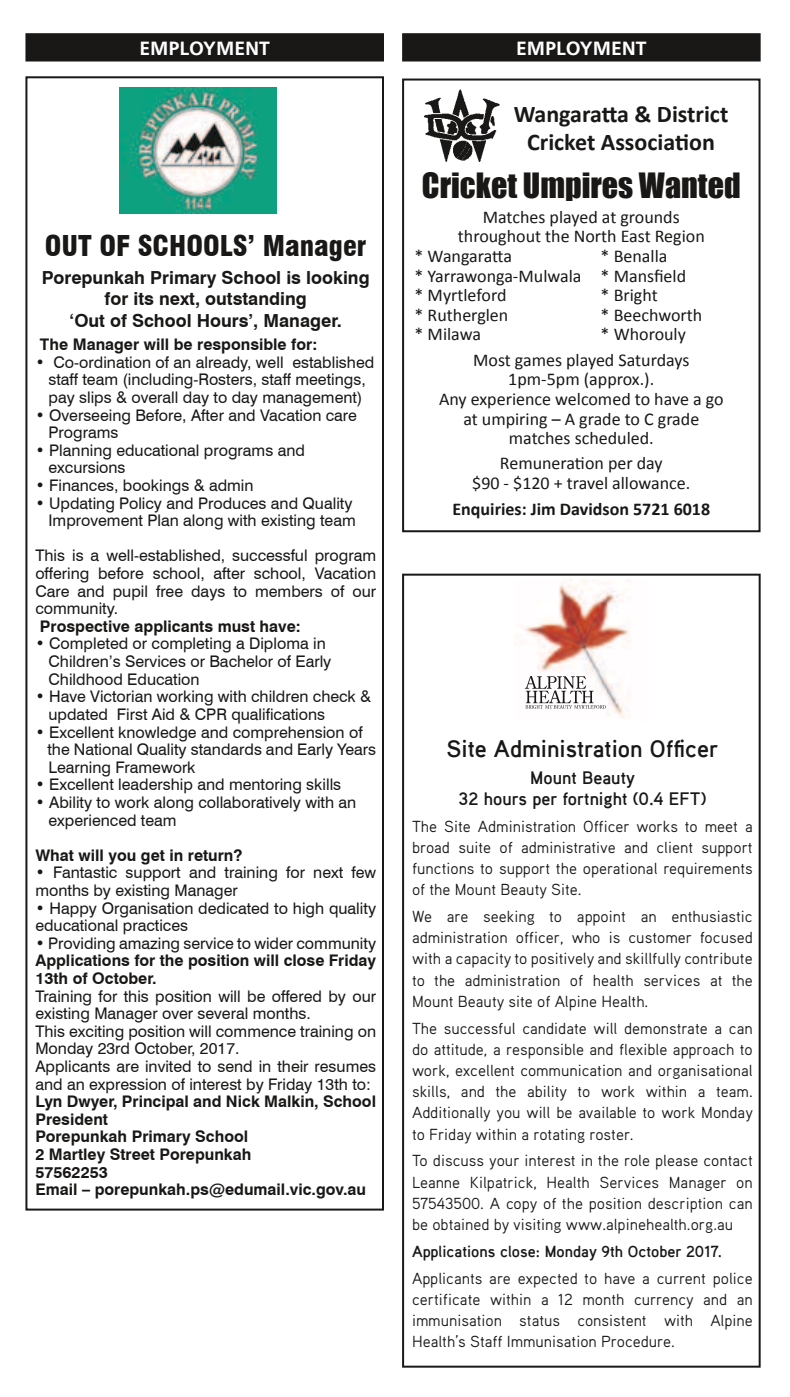
<style>
.page{position:relative;width:790px;height:1397px;background:#fff}
.page>*{position:absolute;margin:0;border:0;box-sizing:border-box;transform-origin:0 0}
.t1{font:32px "Impact";color:#191817}
.t2{font:900 condensed 28px "Swiss 721 BT";color:#191817}
.t3{font:700 24px/28px "Calibri";color:#191817;text-align:center}
.t4{font:700 24px "Aaux Pro";color:#191817}
.t5{font:20px "Frugal Sans Bold DTC";color:#fff}
.t6{font:18px/19.6px "Calibri";color:#191817;text-align:center}
.t7{font:700 18px/21.6px "Swiss 721 BT";color:#191817;text-align:center}
.t8{font:700 18px/21.2px "Aaux Pro";color:#191817;text-align:center}
.t9{font:700 18px "Calibri";color:#191817}
.t10{font:16px/17.6px "Swiss 721 BT";color:#191817}
.t11{font:16px/21.2px "Aaux Pro";color:#191817;text-align:justify}
.t12{font:700 16px/17.6px "Swiss 721 BT";color:#191817}
.t13{font:700 16px "Aaux Pro";color:#191817}
</style>
<div class="page">
<div style="left:25px;top:76px;width:359px;height:1134px;border:2px solid #191817"></div>
<img style="left:120px;top:88px;width:157px;height:125px">
<div style="left:25px;top:33px;width:359px;height:28px;background:#191817"></div>
<div style="left:402px;top:79px;width:358px;height:453px;border:2px solid #191817"></div>
<img style="left:423px;top:89px;width:77px;height:73px">
<svg style="left:402px;top:573px;width:358px;height:794px"></svg>
<img style="left:515px;top:580px;width:132px;height:140px">
<svg style="left:525px;top:676px;width:81px;height:32px"></svg>
<div style="left:402px;top:33px;width:358px;height:28px;background:#191817"></div>
<p class="t5" style="left:139px;top:37px;width:132px">EMPLOYMENT</p>
<h2 class="t2" style="left:45px;top:229px;width:323px">OUT OF SCHOOLS’ Manager</h2>
<p class="t7" style="left:42px;top:266px;width:329px">Porepunkah Primary School is looking for its next, outstanding<br>‘Out of School Hours’, Manager.</p>
<p class="t12" style="left:40px;top:335px;width:279px">The Manager will be responsible for:</p>
<p class="t10" style="left:35px;top:353px;width:340px;text-align:center">• Co-ordination of an already, well established staff team (including-Rosters, staff meetings, pay slips &amp; overall day to day management)</p>
<p class="t10" style="left:49px;top:406px;width:310px;text-indent:-13px">• Overseeing Before, After and Vacation care<br>Programs</p>
<p class="t10" style="left:49px;top:441px;width:258px;text-indent:-13px">• Planning educational programs and excursions</p>
<p class="t10" style="left:35px;top:476px;width:220px">• Finances, bookings &amp; admin</p>
<p class="t10" style="left:35px;top:494px;width:322px;text-align:right">• Updating Policy and Produces and Quality<br>Improvement Plan along with existing team</p>
<p class="t10" style="left:35px;top:547px;width:342px;text-align:justify">This is a well-established, successful program offering before school, after school, Vacation Care and pupil free days to members of our community.</p>
<p class="t12" style="left:40px;top:617px;width:262px">Prospective applicants must have:</p>
<p class="t10" style="left:49px;top:635px;width:284px;text-indent:-13px">• Completed or completing a Diploma in<br>Children’s Services or Bachelor of Early<br>Childhood Education</p>
<p class="t10" style="left:49px;top:687px;width:324px;text-indent:-13px">• Have Victorian working with children check &amp; updated First Aid &amp; CPR qualifications</p>
<p class="t10" style="left:47px;top:723px;width:330px;text-indent:-12px">• Excellent knowledge and comprehension of the National Quality standards and Early Years<br>Learning Framework</p>
<p class="t10" style="left:35px;top:775px;width:307px">• Excellent leadership and mentoring skills</p>
<p class="t10" style="left:49px;top:793px;width:309px;text-indent:-13px">• Ability to work along collaboratively with an experienced team</p>
<p class="t12" style="left:35px;top:846px;width:209px">What will you get in return?</p>
<p class="t10" style="left:35px;top:863px;width:342px">• Fantastic support and training for next few months by existing Manager</p>
<p class="t10" style="left:35px;top:899px;width:342px">• Happy Organisation dedicated to high quality educational practices</p>
<p class="t10" style="left:35px;top:934px;width:342px">• Providing amazing service to wider community</p>
<p class="t12" style="left:35px;top:951px;width:342px">Applications for the position will close Friday<br>13th of October.</p>
<p class="t10" style="left:35px;top:987px;width:342px">Training for this position will be offered by our existing Manager over several months.<br>This exciting position will commence training on Monday 23rd October, 2017.<br>Applicants are invited to send in their resumes and an expression of interest by Friday 13th to:</p>
<p class="t12" style="left:35px;top:1092px;width:342px">Lyn Dwyer, Principal and Nick Malkin, School<br>President<br>Porepunkah Primary School<br>2 Martley Street Porepunkah<br>57562253<br>Email – porepunkah.ps@edumail.vic.gov.au</p>
<p class="t5" style="left:516px;top:37px;width:132px">EMPLOYMENT</p>
<h3 class="t3" style="left:513px;top:98px;width:216px">Wangaratta &amp; District<br>Cricket Association</h3>
<h1 class="t1" style="left:422px;top:165px;width:320px">Cricket Umpires Wanted</h1>
<p class="t6" style="left:483px;top:206px;width:198px">Matches played at grounds</p>
<p class="t6" style="left:458px;top:226px;width:248px">throughout the North East Region</p>
<p class="t6" style="left:414px;top:245px;width:99px">* Wangaratta</p>
<p class="t6" style="left:414px;top:245px;width:273px;text-align:left;text-indent:186px">* Benalla<br>* Yarrawonga-Mulwala * Mansfield * Myrtleford</p>
<p class="t6" style="left:600px;top:285px;width:59px">* Bright</p>
<p class="t6" style="left:414px;top:304px;width:95px">* Rutherglen</p>
<p class="t6" style="left:600px;top:304px;width:103px">* Beechworth</p>
<p class="t6" style="left:414px;top:324px;width:68px">* Milawa</p>
<p class="t6" style="left:473px;top:321px;width:218px;line-height:25.2px;text-align:right">* Whorouly<br>Most games played Saturdays</p>
<p class="t6" style="left:439px;top:369px;width:286px">1pm-5pm (approx.).<br>Any experience welcomed to have a go at umpiring – A grade to C grade matches scheduled.</p>
<p class="t6" style="left:472px;top:453px;width:220px">Remuneration per day<br>$90 - $120 + travel allowance.</p>
<p class="t9" style="left:452px;top:497px;width:259px">Enquiries: Jim Davidson 5721 6018</p>
<h3 class="t4" style="left:446px;top:733px;width:274px">Site Administration Officer</h3>
<p class="t8" style="left:458px;top:766px;width:249px">Mount Beauty<br>32 hours per fortnight (0.4 EFT)</p>
<p class="t11" style="left:412px;top:815px;width:342px">The Site Administration Officer works to meet a broad suite of administrative and client support functions to support the operational requirements of the Mount Beauty Site.</p>
<p class="t11" style="left:412px;top:905px;width:342px">We are seeking to appoint an enthusiastic administration officer, who is customer focused with a capacity to positively and skillfully contribute to the administration of health services at the Mount Beauty site of Alpine Health.</p>
<p class="t11" style="left:412px;top:1017px;width:342px">The successful candidate will demonstrate a can do attitude, a responsible and flexible approach to work, excellent communication and organisational skills, and the ability to work within a team.<br>Additionally you will be available to work Monday to Friday within a rotating roster.</p>
<p class="t11" style="left:412px;top:1149px;width:342px">To discuss your interest in the role please contact Leanne Kilpatrick, Health Services Manager on 57543500. A copy of the position description can be obtained by visiting www.alpinehealth.org.au</p>
<p class="t13" style="left:412px;top:1241px;width:312px">Applications close: Monday 9th October 2017.</p>
<p class="t11" style="left:412px;top:1267px;width:342px">Applicants are expected to have a current police certificate within a 12 month currency and an immunisation status consistent with Alpine Health’s Staff Immunisation Procedure.</p>
</div>
